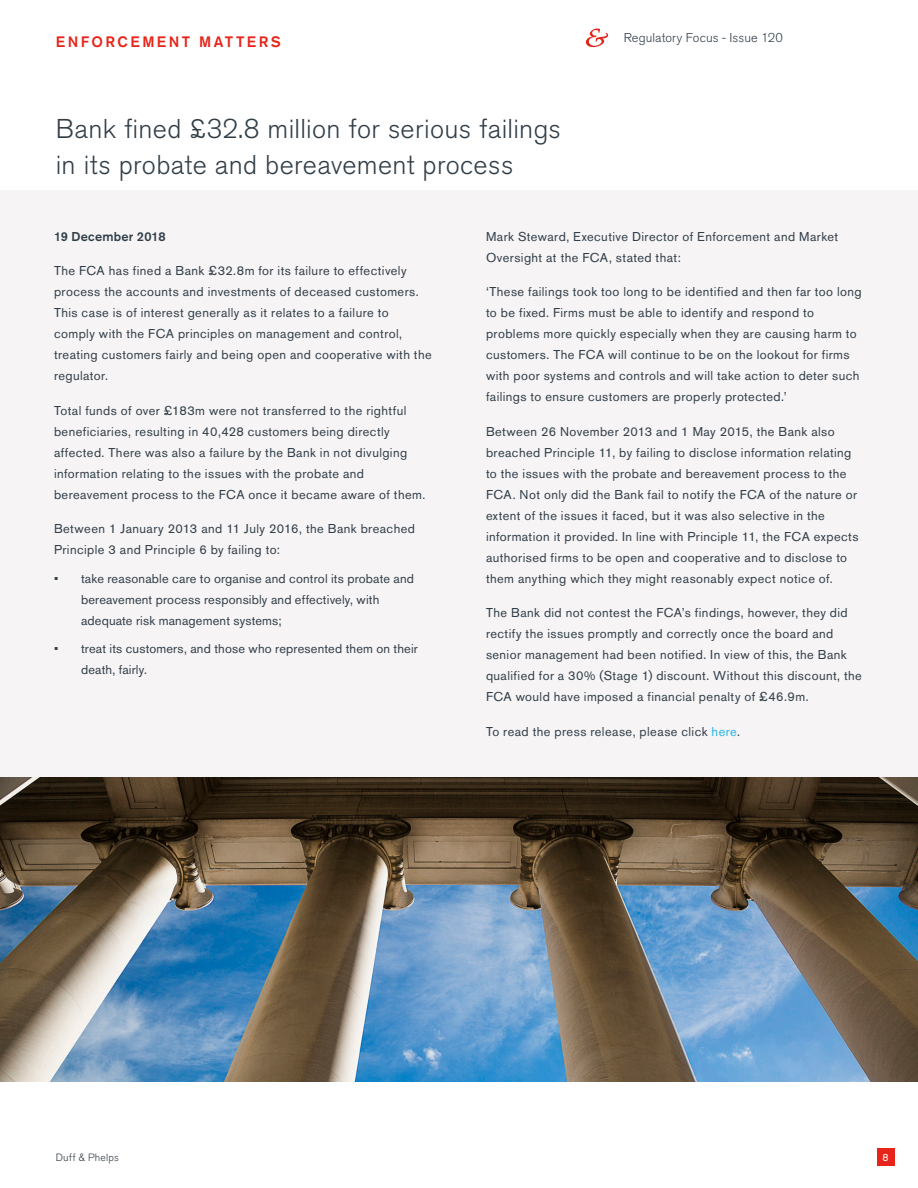
<style>
.page{position:relative;width:918px;height:1188px;background:#fff}
.page>*{position:absolute;margin:0;border:0;box-sizing:border-box;transform-origin:0 0}
.Article_Title{font:300 27px/36px "Akzidenz Grotesk BQ";letter-spacing:.015em;color:#313e48}
.Heading{font:500 15px "Akzidenz Grotesk BQ";letter-spacing:.16em;color:#e72419}
.Body_Text{font:12.75px/21px "Akzidenz Grotesk BQ";letter-spacing:.035em;color:#313e48}
.Body_Text-2{font:12.75px/21px "Akzidenz Grotesk BQ";letter-spacing:.015em;color:#313e48}
.t1{font:300 12.75px "Akzidenz Grotesk BQ";letter-spacing:.01em;color:#313e48}
.Sub-Heading{font:500 12.75px "Akzidenz Grotesk BQ";letter-spacing:.015em;color:#313e48}
.t2{font:300 10.5px "Akzidenz Grotesk BQ";letter-spacing:.02em;color:#313e48}
.t3{font:10.5px "Akzidenz Grotesk BQ";color:#fff}
.s1{color:#26b6ea}
</style>
<div class="page">
<div style="left:0;top:190px;width:918px;height:892px;background:#f6f4f5"></div>
<div style="left:877px;top:1148px;width:18px;height:18px;background:#e72419"></div>
<svg style="left:586px;top:29px;width:22px;height:18px"></svg>
<img style="left:0;top:778px;width:918px;height:304px">
<p class="Heading" style="left:56px;top:33px;width:227px">ENFORCEMENT MATTERS</p>
<p class="Article_Title" style="left:56px;top:112px;width:507px">Bank fined £32.8 million for serious failings in its probate and bereavement process</p>
<p class="t1" style="left:624px;top:31px;width:161px">Regulatory Focus - Issue 120</p>
<p class="Sub-Heading" style="left:54px;top:229px;width:113px">19 December 2018</p>
<p class="Body_Text" style="left:54px;top:260px;width:379px">The FCA has fined a Bank £32.8m for its failure to effectively process the accounts and investments of deceased customers.<br>This case is of interest generally as it relates to a failure to comply with the FCA principles on management and control, treating customers fairly and being open and cooperative with the regulator.</p>
<p class="Body_Text" style="left:54px;top:400px;width:373px">Total funds of over £183m were not transferred to the rightful beneficiaries, resulting in 40,428 customers being directly affected. There was also a failure by the Bank in not divulging information relating to the issues with the probate and bereavement process to the FCA once it became aware of them.</p>
<p class="Body_Text" style="left:54px;top:518px;width:363px">Between 1 January 2013 and 11 July 2016, the Bank breached<br>Principle 3 and Principle 6 by failing to:</p>
<p class="Body_Text-2" style="left:81px;top:568px;width:335px;text-indent:-27px">• take reasonable care to organise and control its probate and bereavement process responsibly and effectively, with adequate risk management systems;</p>
<p class="Body_Text-2" style="left:81px;top:638px;width:338px;text-indent:-27px">• treat its customers, and those who represented them on their death, fairly.</p>
<p class="Body_Text" style="left:486px;top:226px;width:354px">Mark Steward, Executive Director of Enforcement and Market<br>Oversight at the FCA, stated that:</p>
<p class="Body_Text" style="left:486px;top:281px;width:377px">‘These failings took too long to be identified and then far too long to be fixed. Firms must be able to identify and respond to problems more quickly especially when they are causing harm to customers. The FCA will continue to be on the lookout for firms with poor systems and controls and will take action to deter such failings to ensure customers are properly protected.’</p>
<p class="Body_Text" style="left:486px;top:421px;width:374px">Between 26 November 2013 and 1 May 2015, the Bank also breached Principle 11, by failing to disclose information relating to the issues with the probate and bereavement process to the FCA. Not only did the Bank fail to notify the FCA of the nature or extent of the issues it faced, but it was also selective in the information it provided. In line with Principle 11, the FCA expects authorised firms to be open and cooperative and to disclose to them anything which they might reasonably expect notice of.</p>
<p class="Body_Text" style="left:486px;top:602px;width:377px">The Bank did not contest the FCA’s findings, however, they did rectify the issues promptly and correctly once the board and senior management had been notified. In view of this, the Bank qualified for a 30% (Stage 1) discount. Without this discount, the FCA would have imposed a financial penalty of £46.9m.</p>
<p class="Body_Text" style="left:486px;top:721px;width:256px">To read the press release, please click <span class="s1">here</span>.</p>
<p class="t2" style="left:56px;top:1152px;width:65px">Duff &amp; Phelps</p>
<p class="t3" style="left:883px;top:1151px;width:8px">8</p>
</div>
